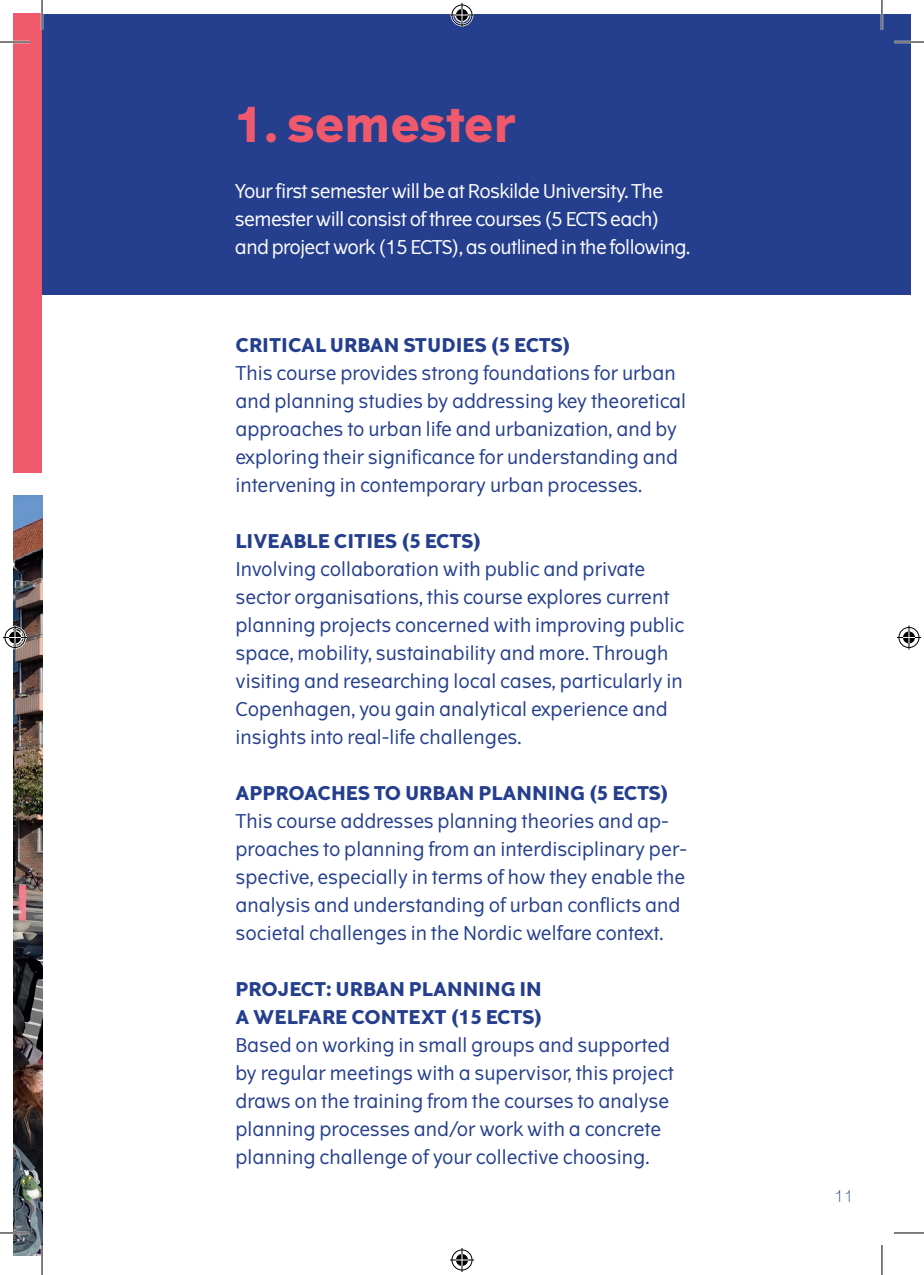
<style>
.page{position:relative;width:924px;height:1275px;background:#fff}
.page>*{position:absolute;margin:0;border:0;box-sizing:border-box;transform-origin:0 0}
.t1{font:700 48px "The Wave";color:#f0596c}
.t2{font:19px/28px "The Wave";color:#253f8e}
.t3{font:19px/28px "The Wave";letter-spacing:-.03em;color:#fff}
.t4{font:700 19px/28px "The Wave";color:#253f8e}
.t5{font:300 16px "The Wave";color:#253f8e}
</style>
<div class="page">
<img style="left:14px;top:496px;width:28px;height:759px">
<div style="left:14px;top:14px;width:28px;height:459px;background:#f0596c"></div>
<div style="left:42px;top:14px;width:867px;height:280px;background:#253f8e"></div>
<hr style="left:0;top:41px;width:30px;height:2px;background:#fff">
<hr style="left:893px;top:41px;width:30px;height:2px;background:#fff">
<hr style="left:0;top:1231px;width:30px;height:3px;background:#fff">
<hr style="left:41px;top:0;width:2px;height:30px;background:#fff">
<hr style="left:41px;top:1245px;width:2px;height:30px;background:#fff">
<hr style="left:880px;top:0;width:2px;height:30px;background:#fff">
<hr style="left:0;top:42px;width:30px;height:1px;background:#000">
<hr style="left:893px;top:42px;width:30px;height:1px;background:#000">
<hr style="left:0;top:1232px;width:30px;height:1px;background:#000">
<hr style="left:893px;top:1232px;width:30px;height:1px;background:#000">
<hr style="left:42px;top:0;width:1px;height:30px;background:#000">
<hr style="left:42px;top:1245px;width:1px;height:30px;background:#000">
<hr style="left:881px;top:0;width:1px;height:30px;background:#000">
<hr style="left:881px;top:1245px;width:1px;height:30px;background:#000">
<svg style="left:450px;top:3px;width:24px;height:24px"></svg>
<svg style="left:450px;top:1248px;width:24px;height:24px"></svg>
<svg style="left:3px;top:625px;width:24px;height:24px"></svg>
<svg style="left:897px;top:625px;width:23px;height:24px"></svg>
<h1 class="t1" style="left:235px;top:94px;width:282px">1. semester</h1>
<p class="t3" style="left:235px;top:177px;width:456px">Your first semester will be at Roskilde University. The semester will consist of three courses (5 ECTS each) and project work (15 ECTS), as outlined in the following.</p>
<p class="t4" style="left:235px;top:331px;width:337px">CRITICAL URBAN STUDIES (5 ECTS)</p>
<p class="t2" style="left:235px;top:359px;width:452px">This course provides strong foundations for urban and planning studies by addressing key theoretical approaches to urban life and urbanization, and by exploring their significance for understanding and intervening in contemporary urban processes.</p>
<p class="t4" style="left:235px;top:527px;width:247px">LIVEABLE CITIES (5 ECTS)</p>
<p class="t2" style="left:235px;top:555px;width:450px">Involving collaboration with public and private sector organisations, this course explores current planning projects concerned with improving public space, mobility, sustainability and more. Through visiting and researching local cases, particularly in Copenhagen, you gain analytical experience and insights into real-life challenges.</p>
<p class="t4" style="left:235px;top:779px;width:435px">APPROACHES TO URBAN PLANNING (5 ECTS)</p>
<p class="t2" style="left:235px;top:807px;width:453px">This course addresses planning theories and ap&shy;proaches to planning from an interdisciplinary per&shy;spective, especially in terms of how they enable the analysis and understanding of urban conflicts and societal challenges in the Nordic welfare context.</p>
<p class="t4" style="left:235px;top:976px;width:308px">PROJECT: URBAN PLANNING IN<br>A WELFARE CONTEXT (15 ECTS)</p>
<p class="t2" style="left:235px;top:1031px;width:440px">Based on working in small groups and supported by regular meetings with a supervisor, this project draws on the training from the courses to analyse planning processes and/or work with a concrete planning challenge of your collective choosing.</p>
<p class="t5" style="left:833px;top:1185px;width:21px">11</p>
</div>
